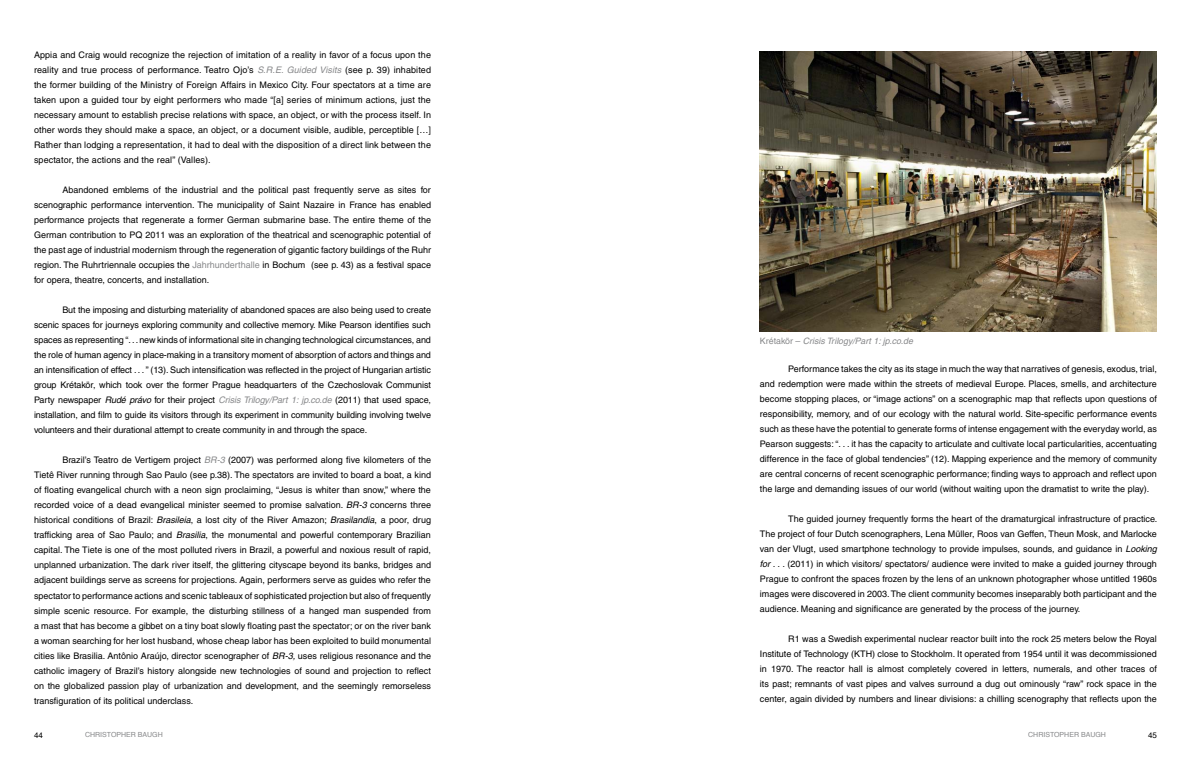
<style>
.page{position:relative;width:1191px;height:766px;background:#fff}
.page>*{position:absolute;margin:0;border:0;box-sizing:border-box;transform-origin:0 0}
.t1{font:9px/15px "Helvetica CE";color:#000;text-align:justify}
.t2{font:italic 8.8px "Helvetica CE";color:#87888a}
.t3{font:8px "Helvetica";color:#000}
.t4{font:7px "Helvetica";color:#87888a}
.s1{font-style:italic;color:#87888a}
.s2{color:#87888a}
.s3{font-style:italic}
.s4{font-style:normal}
</style>
<div class="page">
<img style="left:760px;top:51px;width:397px;height:281px">
<p class="t1" style="left:34px;top:47px;width:398px">Appia and Craig would recognize the rejection of imitation of a reality in favor of a focus upon the reality and true process of performance. Teatro Ojo’s <span class="s1">S.R.E. Guided Visits</span> (see p. 39) inhabited the former building of the Ministry of Foreign Affairs in Mexico City. Four spectators at a time are taken upon a guided tour by eight performers who made “[a] series of minimum actions, just the necessary amount to establish precise relations with space, an object, or with the process itself. In other words they should make a space, an object, or a document visible, audible, perceptible […] Rather than lodging a representation, it had to deal with the disposition of a direct link between the spectator, the actions and the real” (Valles).</p>
<p class="t1" style="left:34px;top:182px;width:398px;text-indent:28px">Abandoned emblems of the industrial and the political past frequently serve as sites for scenographic performance intervention. The municipality of Saint Nazaire in France has enabled performance projects that regenerate a former German submarine base. The entire theme of the German contribution to PQ 2011 was an exploration of the theatrical and scenographic potential of the past age of industrial modernism through the regeneration of gigantic factory buildings of the Ruhr region. The Ruhrtriennale occupies the <span class="s2">Jahrhunderthalle</span> in Bochum (see p. 43) as a festival space for opera, theatre, concerts, and installation.</p>
<p class="t1" style="left:34px;top:302px;width:398px;text-indent:28px">But the imposing and disturbing materiality of abandoned spaces are also being used to create scenic spaces for journeys exploring community and collective memory. Mike Pearson identifies such spaces as representing “. . . new kinds of informational site in changing technological circumstances, and the role of human agency in place-making in a transitory moment of absorption of actors and things and an intensification of effect . . . ” (13). Such intensification was reflected in the project of Hungarian artistic group Krétakör, which took over the former Prague headquarters of the Czechoslovak Communist Party newspaper <span class="s3">Rudé právo</span> for their project <span class="s1">Crisis Trilogy/Part 1: jp.co.de</span> (2011) that used space, installation, and film to guide its visitors through its experiment in community building involving twelve volunteers and their durational attempt to create community in and through the space.</p>
<p class="t1" style="left:34px;top:452px;width:398px;text-indent:28px">Brazil’s Teatro de Vertigem project <span class="s1">BR-3</span> (2007) was performed along five kilometers of the Tietê River running through Sao Paulo (see p.38). The spectators are invited to board a boat, a kind of floating evangelical church with a neon sign proclaiming, “Jesus is whiter than snow,” where the recorded voice of a dead evangelical minister seemed to promise salvation. <span class="s3">BR-3</span> concerns three historical conditions of Brazil: <span class="s3">Brasileia</span>, a lost city of the River Amazon; <span class="s3">Brasilandia</span>, a poor, drug trafficking area of Sao Paulo; and <span class="s3">Brasilia</span>, the monumental and powerful contemporary Brazilian capital. The Tiete is one of the most polluted rivers in Brazil, a powerful and noxious result of rapid, unplanned urbanization. The dark river itself, the glittering cityscape beyond its banks, bridges and adjacent buildings serve as screens for projections. Again, performers serve as guides who refer the spectator to performance actions and scenic tableaux of sophisticated projection but also of frequently simple scenic resource. For example, the disturbing stillness of a hanged man suspended from a mast that has become a gibbet on a tiny boat slowly floating past the spectator; or on the river bank a woman searching for her lost husband, whose cheap labor has been exploited to build monumental cities like Brasilia. Antônio Araújo, director scenographer of <span class="s3">BR-3,</span> uses religious resonance and the catholic imagery of Brazil’s history alongside new technologies of sound and projection to reflect on the globalized passion play of urbanization and development, and the seemingly remorseless transfiguration of its political underclass.</p>
<p class="t4" style="left:85px;top:731px;width:79px">CHRISTOPHER BAUGH</p>
<p class="t2" style="left:760px;top:336px;width:155px"><span class="s4">Krétakör –</span> Crisis Trilogy/Part 1: jp.co.de</p>
<p class="t1" style="left:760px;top:361px;width:398px;text-indent:28px">Performance takes the city as its stage in much the way that narratives of genesis, exodus, trial, and redemption were made within the streets of medieval Europe. Places, smells, and architecture become stopping places, or “image actions” on a scenographic map that reflects upon questions of responsibility, memory, and of our ecology with the natural world. Site-specific performance events such as these have the potential to generate forms of intense engagement with the everyday world, as Pearson suggests: “. . . it has the capacity to articulate and cultivate local particularities, accentuating difference in the face of global tendencies” (12). Mapping experience and the memory of community are central concerns of recent scenographic performance; finding ways to approach and reflect upon the large and demanding issues of our world (without waiting upon the dramatist to write the play).</p>
<p class="t1" style="left:760px;top:511px;width:399px;text-indent:28px">The guided journey frequently forms the heart of the dramaturgical infrastructure of practice.<br>The project of four Dutch scenographers, Lena Müller, Roos van Geffen, Theun Mosk, and Marlocke van der Vlugt, used smartphone technology to provide impulses, sounds, and guidance in <span class="s3">Looking for . . .</span> (2011) in which visitors/ spectators/ audience were invited to make a guided journey through Prague to confront the spaces frozen by the lens of an unknown photographer whose untitled 1960s images were discovered in 2003. The client community becomes inseparably both participant and the audience. Meaning and significance are generated by the process of the journey.</p>
<p class="t1" style="left:760px;top:631px;width:398px;text-indent:28px">R1 was a Swedish experimental nuclear reactor built into the rock 25 meters below the Royal Institute of Technology (KTH) close to Stockholm. It operated from 1954 until it was decommissioned in 1970. The reactor hall is almost completely covered in letters, numerals, and other traces of its past; remnants of vast pipes and valves surround a dug out ominously “raw” rock space in the center, again divided by numbers and linear divisions: a chilling scenography that reflects upon the</p>
<p class="t4" style="left:1028px;top:731px;width:79px">CHRISTOPHER BAUGH</p>
<p class="t3" style="left:34px;top:731px;width:10px">44</p>
<p class="t3" style="left:1148px;top:731px;width:10px">45</p>
</div>
